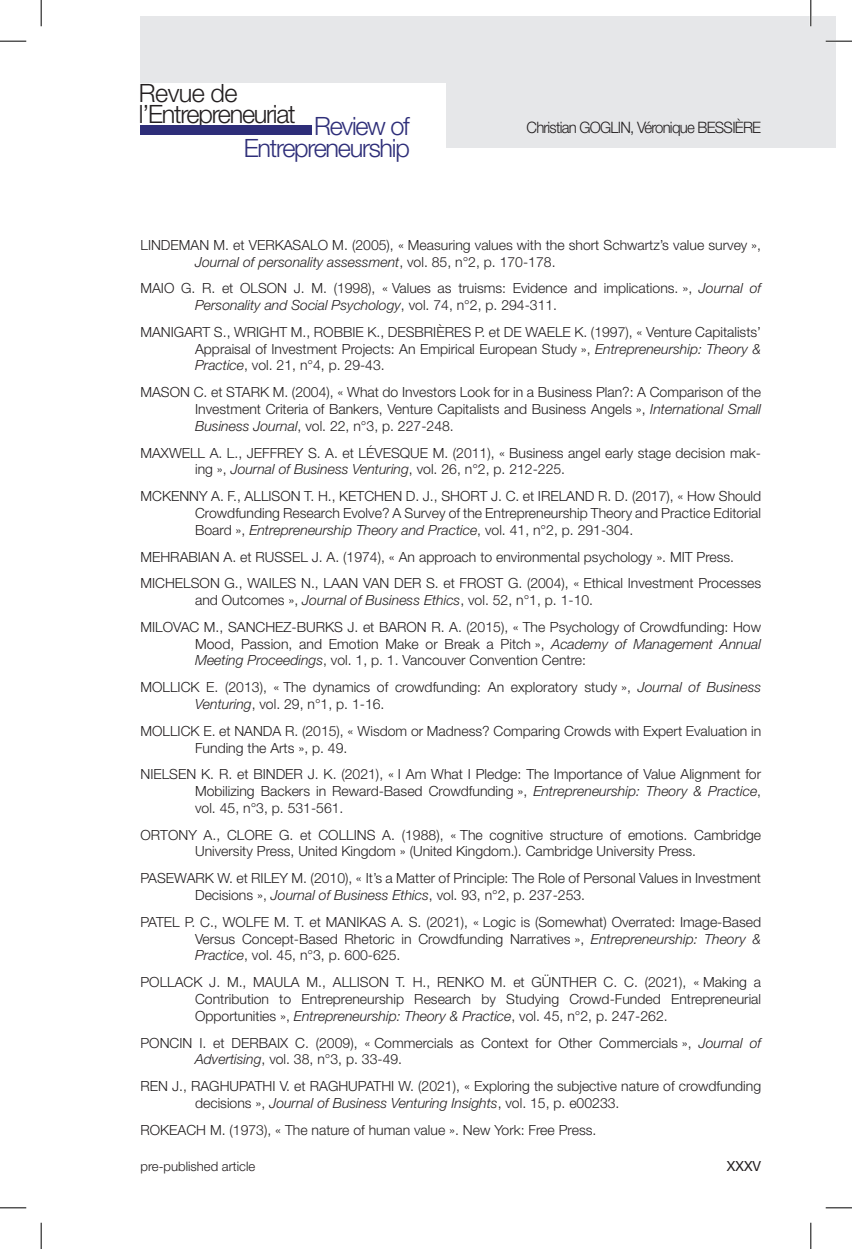
<style>
.page{position:relative;width:852px;height:1249px;background:#fff}
.page>*{position:absolute;margin:0;border:0;box-sizing:border-box;transform-origin:0 0}
.t1{font:300 25.2px/21.7px "Helvetica Neue LT Std";letter-spacing:-.05em;color:#231f20}
.t2{font:300 25.2px/21.7px "Helvetica Neue LT Std";letter-spacing:-.05em;color:#2e2e79;text-align:right}
.t3{font:300 15.75px "Helvetica Neue LT Std";letter-spacing:-.05em;color:#231f20;scale:.95 1}
.bibliography_body{font:300 14px/16.8px "Helvetica Neue LT Std";color:#231f20}
.t4{font:14px "Helvetica Neue LT Std";color:#231f20}
.t5{font:300 13.12px "Helvetica Neue LT Std";color:#231f20}
.s1{font-style:italic}
</style>
<div class="page">
<div style="left:140px;top:16px;width:695px;height:132px;background:#e6e7e9"></div>
<div style="left:140px;top:84px;width:306px;height:81px;background:#fff"></div>
<div style="left:140px;top:125px;width:171px;height:10px;background:#2e2e79"></div>
<hr style="left:825px;top:40px;width:26px;height:2px;background:#fff">
<hr style="left:809px;top:0;width:2px;height:26px;background:#fff">
<svg style="left:0;top:41px;width:26px;height:1px"></svg>
<svg style="left:825px;top:41px;width:26px;height:1px"></svg>
<svg style="left:0;top:1207px;width:26px;height:1px"></svg>
<svg style="left:825px;top:1207px;width:26px;height:1px"></svg>
<svg style="left:41px;top:0;width:1px;height:26px"></svg>
<svg style="left:41px;top:1222px;width:1px;height:26px"></svg>
<svg style="left:810px;top:0;width:1px;height:26px"></svg>
<svg style="left:810px;top:1222px;width:1px;height:26px"></svg>
<h1 class="t1" style="left:139px;top:81px;width:158px">Revue de l’Entrepreneuriat</h1>
<h1 class="t2" style="left:244px;top:115px;width:167px">Review of<br>Entrepreneurship</h1>
<p class="t3" style="left:526px;top:118px;width:248px">Christian GOGLIN, Véronique BESSIÈRE</p>
<p class="bibliography_body" style="left:195px;top:236px;width:567px;text-indent:-55px">LINDEMAN M. et VERKASALO M. (2005), « Measuring values with the short Schwartz’s value survey »,<br><span class="s1">Journal of personality assessment</span>, vol. 85, n°2, p. 170‑178.</p>
<p class="bibliography_body" style="left:195px;top:279px;width:567px;text-indent:-55px">MAIO G. R. et OLSON J. M. (1998), « Values as truisms: Evidence and implications. », <span class="s1">Journal of<br>Personality and Social Psychology</span>, vol. 74, n°2, p. 294‑311.</p>
<p class="bibliography_body" style="left:195px;top:323px;width:567px;text-align:justify;text-indent:-55px">MANIGART S., WRIGHT M., ROBBIE K., DESBRIÈRES P. et DE WAELE K. (1997), « Venture Capitalists’ Appraisal of Investment Projects: An Empirical European Study », <span class="s1">Entrepreneurship: Theory &amp; Practice</span>, vol. 21, n°4, p. 29‑43.</p>
<p class="bibliography_body" style="left:195px;top:383px;width:567px;text-align:justify;text-indent:-55px">MASON C. et STARK M. (2004), « What do Investors Look for in a Business Plan?: A Comparison of the Investment Criteria of Bankers, Venture Capitalists and Business Angels », <span class="s1">International Small Business Journal</span>, vol. 22, n°3, p. 227‑248.</p>
<p class="bibliography_body" style="left:195px;top:444px;width:567px;text-indent:-55px">MAXWELL A. L., JEFFREY S. A. et LÉVESQUE M. (2011), « Business angel early stage decision mak&shy;ing », <span class="s1">Journal of Business Venturing</span>, vol. 26, n°2, p. 212‑225.</p>
<p class="bibliography_body" style="left:195px;top:487px;width:567px;text-align:justify;text-indent:-55px">MCKENNY A. F., ALLISON T. H., KETCHEN D. J., SHORT J. C. et IRELAND R. D. (2017), « How Should Crowdfunding Research Evolve? A Survey of the Entrepreneurship Theory and Practice Editorial Board », <span class="s1">Entrepreneurship Theory and Practice</span>, vol. 41, n°2, p. 291‑304.</p>
<p class="bibliography_body" style="left:140px;top:547px;width:595px">MEHRABIAN A. et RUSSEL J. A. (1974), « An approach to environmental psychology ». MIT Press.</p>
<p class="bibliography_body" style="left:195px;top:574px;width:567px;text-indent:-55px">MICHELSON G., WAILES N., LAAN VAN DER S. et FROST G. (2004), « Ethical Investment Processes and Outcomes », <span class="s1">Journal of Business Ethics</span>, vol. 52, n°1, p. 1‑10.</p>
<p class="bibliography_body" style="left:195px;top:618px;width:567px;text-align:justify;text-indent:-55px">MILOVAC M., SANCHEZ-BURKS J. et BARON R. A. (2015), « The Psychology of Crowdfunding: How Mood, Passion, and Emotion Make or Break a Pitch », <span class="s1">Academy of Management Annual Meeting Proceedings</span>, vol. 1, p. 1. Vancouver Convention Centre:</p>
<p class="bibliography_body" style="left:195px;top:678px;width:567px;text-indent:-55px">MOLLICK E. (2013), « The dynamics of crowdfunding: An exploratory study », <span class="s1">Journal of Business<br>Venturing</span>, vol. 29, n°1, p. 1‑16.</p>
<p class="bibliography_body" style="left:195px;top:721px;width:567px;text-indent:-55px">MOLLICK E. et NANDA R. (2015), « Wisdom or Madness? Comparing Crowds with Expert Evaluation in<br>Funding the Arts », p. 49.</p>
<p class="bibliography_body" style="left:195px;top:765px;width:567px;text-align:justify;text-indent:-55px">NIELSEN K. R. et BINDER J. K. (2021), « I Am What I Pledge: The Importance of Value Alignment for Mobilizing Backers in Reward-Based Crowdfunding », <span class="s1">Entrepreneurship: Theory &amp; Practice</span>, vol. 45, n°3, p. 531‑561.</p>
<p class="bibliography_body" style="left:195px;top:825px;width:567px;text-indent:-55px">ORTONY A., CLORE G. et COLLINS A. (1988), « The cognitive structure of emotions. Cambridge<br>University Press, United Kingdom » (United Kingdom.). Cambridge University Press.</p>
<p class="bibliography_body" style="left:195px;top:869px;width:567px;text-indent:-55px">PASEWARK W. et RILEY M. (2010), « It’s a Matter of Principle: The Role of Personal Values in Investment<br>Decisions », <span class="s1">Journal of Business Ethics</span>, vol. 93, n°2, p. 237‑253.</p>
<p class="bibliography_body" style="left:195px;top:912px;width:567px;text-align:justify;text-indent:-55px">PATEL P. C., WOLFE M. T. et MANIKAS A. S. (2021), « Logic is (Somewhat) Overrated: Image-Based Versus Concept-Based Rhetoric in Crowdfunding Narratives », <span class="s1">Entrepreneurship: Theory &amp; Practice</span>, vol. 45, n°3, p. 600‑625.</p>
<p class="bibliography_body" style="left:195px;top:973px;width:567px;text-align:justify;text-indent:-55px">POLLACK J. M., MAULA M., ALLISON T. H., RENKO M. et GÜNTHER C. C. (2021), « Making a Contribution to Entrepreneurship Research by Studying Crowd-Funded Entrepreneurial Opportunities », <span class="s1">Entrepreneurship: Theory &amp; Practice</span>, vol. 45, n°2, p. 247‑262.</p>
<p class="bibliography_body" style="left:195px;top:1033px;width:567px;text-indent:-55px">PONCIN I. et DERBAIX C. (2009), « Commercials as Context for Other Commercials », <span class="s1">Journal of<br>Advertising</span>, vol. 38, n°3, p. 33‑49.</p>
<p class="bibliography_body" style="left:195px;top:1077px;width:567px;text-indent:-55px">REN J., RAGHUPATHI V. et RAGHUPATHI W. (2021), « Exploring the subjective nature of crowdfunding decisions », <span class="s1">Journal of Business Venturing Insights</span>, vol. 15, p. e00233.</p>
<p class="bibliography_body" style="left:140px;top:1120px;width:457px">ROKEACH M. (1973), « The nature of human value ». New York: Free Press.</p>
<p class="t5" style="left:140px;top:1157px;width:116px">pre-published article</p>
<p class="t4" style="left:726px;top:1156px;width:36px">XXXV</p>
</div>
